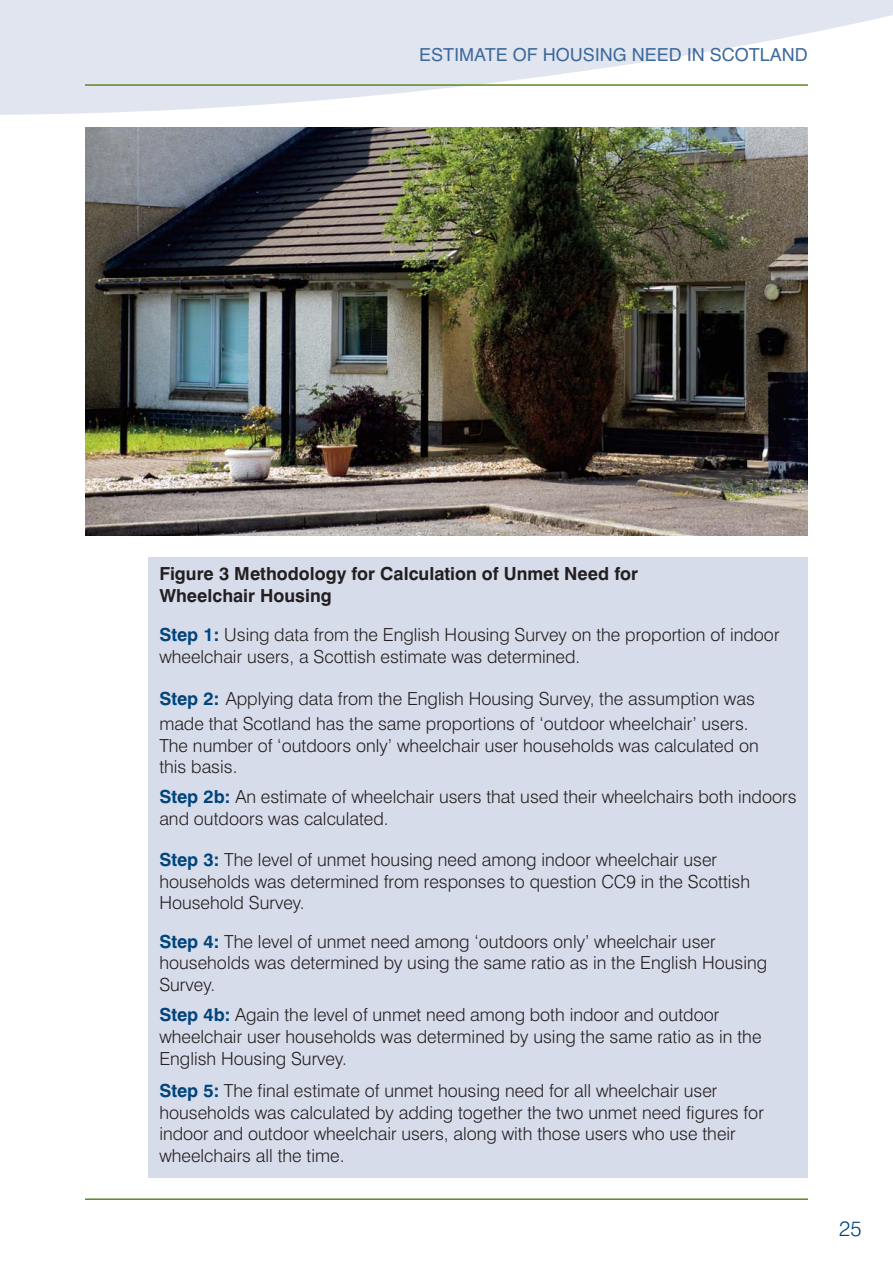
<style>
.page{position:relative;width:893px;height:1263px;background:#fff}
.page>*{position:absolute;margin:0;border:0;box-sizing:border-box;transform-origin:0 0}
.t1{font:300 21px "Swiss 721 BT";color:#00447c}
.t2{font:300 18px/21.6px "Swiss 721 BT";color:#231f20}
.t3{font:700 18px/21.8px "Swiss 721 BT";color:#231f20}
.t4{font:18px "Helvetica";color:#3d699b}
.s1{font-weight:700;color:#00447c}
</style>
<div class="page">
<svg style="left:0;top:0;width:893px;height:115px;fill:#e1e5ef"></svg>
<hr style="left:85px;top:1198px;width:723px;height:2px;background:#5c8727">
<hr style="left:85px;top:84px;width:723px;height:2px;background:#5c8727">
<div style="left:149px;top:557px;width:659px;height:621px;background:#d7dcea"></div>
<img style="left:85px;top:127px;width:723px;height:409px">
<p class="t4" style="left:419px;top:44px;width:390px">ESTIMATE OF HOUSING NEED IN SCOTLAND</p>
<p class="t3" style="left:159px;top:565px;width:480px">Figure 3 Methodology for Calculation of Unmet Need for<br>Wheelchair Housing</p>
<p class="t2" style="left:159px;top:626px;width:622px"><span class="s1">Step 1:</span> Using data from the English Housing Survey on the proportion of indoor wheelchair users, a Scottish estimate was determined.</p>
<p class="t2" style="left:159px;top:689px;width:597px;line-height:24.5px"><span class="s1">Step 2:</span> Applying data from the English Housing Survey, the assumption was made that Scotland has the same proportions of ‘outdoor wheelchair’ users.</p>
<p class="t2" style="left:159px;top:736px;width:601px">The number of ‘outdoors only’ wheelchair user households was calculated on this basis.</p>
<p class="t2" style="left:159px;top:788px;width:639px"><span class="s1">Step 2b:</span> An estimate of wheelchair users that used their wheelchairs both indoors and outdoors was calculated.</p>
<p class="t2" style="left:159px;top:850px;width:592px"><span class="s1">Step 3:</span> The level of unmet housing need among indoor wheelchair user households was determined from responses to question CC9 in the Scottish<br>Household Survey.</p>
<p class="t2" style="left:159px;top:932px;width:609px"><span class="s1">Step 4:</span> The level of unmet need among ‘outdoors only’ wheelchair user households was determined by using the same ratio as in the English Housing<br>Survey.</p>
<p class="t2" style="left:159px;top:1006px;width:604px"><span class="s1">Step 4b:</span> Again the level of unmet need among both indoor and outdoor wheelchair user households was determined by using the same ratio as in the<br>English Housing Survey.</p>
<p class="t2" style="left:159px;top:1081px;width:606px"><span class="s1">Step 5:</span> The final estimate of unmet housing need for all wheelchair user households was calculated by adding together the two unmet need figures for indoor and outdoor wheelchair users, along with those users who use their wheelchairs all the time.</p>
<p class="t1" style="left:839px;top:1221px;width:24px">25</p>
</div>
